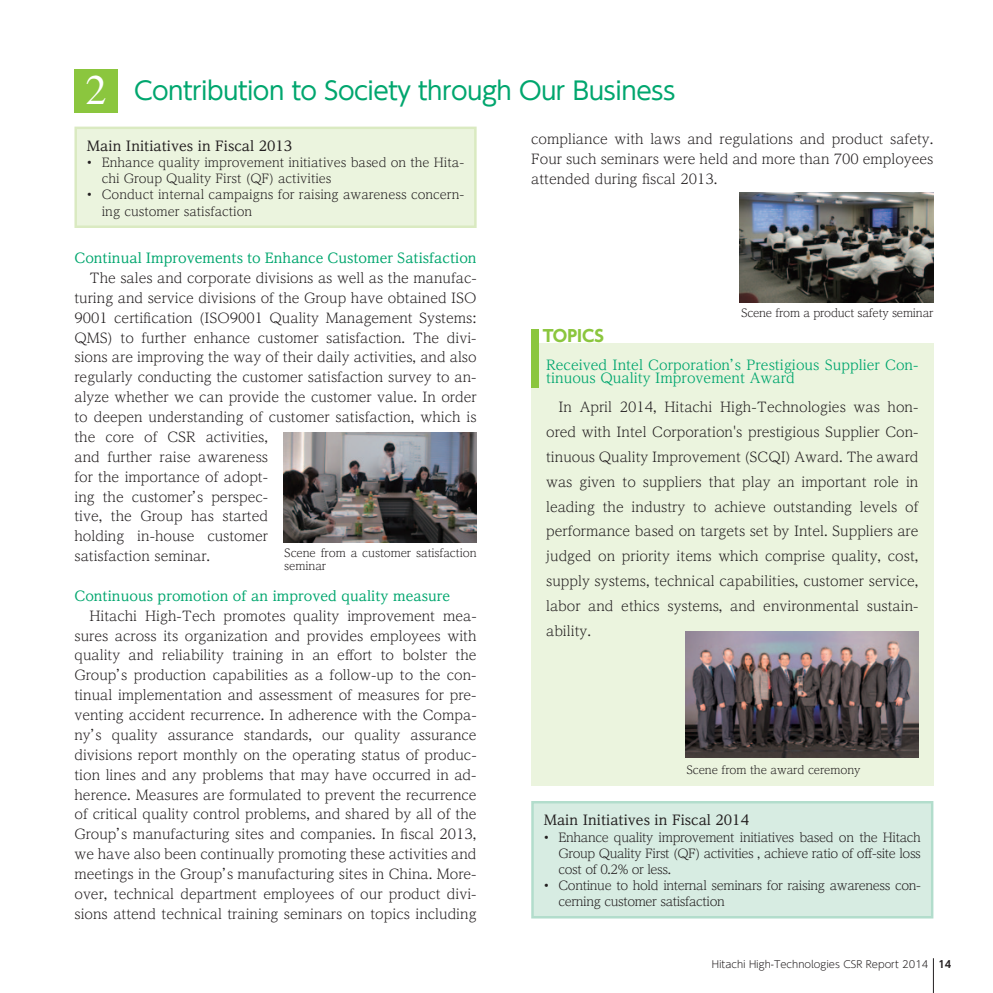
<style>
.page{position:relative;width:993px;height:993px;background:#fff}
.page>*{position:absolute;margin:0;border:0;box-sizing:border-box;transform-origin:0 0}
.t1{font:24.85px "UD Shin Go Pro";letter-spacing:-.02em;color:#00a66e}
.t2{font:700 16.1px "UD Shin Go Pro";color:#8bc63e}
.t3{font:300 13.65px/19.8px "UD Reimin Pro";color:#231f20;text-align:justify}
.t4{font:500 13.65px "UD Reimin Pro";color:#00a66e}
.t5{font:13.65px/13.7px "UD Reimin Pro";color:#00a66e}
.t6{font:500 13.65px "UD Reimin Pro";color:#231f20}
.t7{font:300 12.42px/16.1px "UD Reimin Pro";color:#231f20}
.t8{font:300 12.42px/16.1px "UD Reimin Pro";letter-spacing:-.03em;color:#231f20}
.t9{font:300 11.2px/12.4px "UD Reimin Pro";letter-spacing:-.01em;color:#231f20}
.t10{font:300 9.97px "UD Shin Go Pro";color:#231f20}
.s1{font-family:"Times";font-size:42.18px;color:#fff}
.s2{font-family:"UD Shin Go Pro De";font-weight:700}
</style>
<div class="page">
<div style="left:76px;top:128px;width:399px;height:99px;background:#ebf4de"></div>
<div style="left:74px;top:126px;width:402px;height:102px;border:2px solid #daeac1"></div>
<div style="left:532px;top:802px;width:399px;height:114px;background:#d7ece2"></div>
<div style="left:531px;top:800px;width:402px;height:118px;border:2px solid #b2ddcc"></div>
<img style="left:739px;top:192px;width:194px;height:110px">
<img style="left:283px;top:432px;width:193px;height:110px">
<div style="left:531px;top:343px;width:402px;height:442px;background:#ebf4de"></div>
<div style="left:74px;top:69px;width:44px;height:43px;background:#8bc63e"></div>
<div style="left:531px;top:329px;width:7px;height:59px;background:#8bc63e"></div>
<img style="left:685px;top:631px;width:233px;height:126px">
<hr style="left:932px;top:957px;width:1px;height:35px;background:#231f20">
<h1 class="t1" style="left:86px;top:71px;width:591px"><span class="s1">2</span> Contribution to Society through Our Business</h1>
<p class="t6" style="left:87px;top:135px;width:207px">Main Initiatives in Fiscal 2013</p>
<p class="t7" style="left:102px;top:154px;width:364px;text-indent:-15px">• Enhance quality improvement initiatives based on the Hita&shy;chi Group Quality First (QF) activities</p>
<p class="t7" style="left:102px;top:186px;width:364px;text-indent:-15px">• Conduct internal campaigns for raising awareness concern&shy;ing customer satisfaction</p>
<p class="t4" style="left:74px;top:247px;width:403px">Continual Improvements to Enhance Customer Satisfaction</p>
<p class="t3" style="left:74px;top:267px;width:403px;text-align:left;text-indent:15px">The sales and corporate divisions as well as the manufac&shy;turing and service divisions of the Group have obtained ISO 9001 certification (ISO9001 Quality Management Systems:<br>QMS) to further enhance customer satisfaction. The divi&shy;sions are improving the way of their daily activities, and also regularly conducting the customer satisfaction survey to an&shy;alyze whether we can provide the customer value. In order to deepen understanding of customer satisfaction, which is the core of CSR activities,<br>and further raise awareness<br>for the importance of adopt-<br>ing the customer’s perspec-<br>tive, the Group has started<br>holding in-house customer<br>satisfaction seminar.</p>
<p class="t4" style="left:74px;top:584px;width:377px">Continuous promotion of an improved quality measure</p>
<p class="t3" style="left:74px;top:605px;width:403px;text-indent:15px">Hitachi High-Tech promotes quality improvement mea&shy;sures across its organization and provides employees with quality and reliability training in an effort to bolster the Group’s production capabilities as a follow-up to the con&shy;tinual implementation and assessment of measures for pre&shy;venting accident recurrence. In adherence with the Compa&shy;ny’s quality assurance standards, our quality assurance divisions report monthly on the operating status of produc&shy;tion lines and any problems that may have occurred in ad&shy;herence. Measures are formulated to prevent the recurrence of critical quality control problems, and shared by all of the Group’s manufacturing sites and companies. In fiscal 2013, we have also been continually promoting these activities and meetings in the Group’s manufacturing sites in China. More&shy;over, technical department employees of our product divi&shy;sions attend technical training seminars on topics including</p>
<p class="t9" style="left:284px;top:546px;width:194px">Scene from a customer satisfaction seminar</p>
<p class="t3" style="left:531px;top:129px;width:403px">compliance with laws and regulations and product safety.<br>Four such seminars were held and more than 700 employees attended during fiscal 2013.</p>
<p class="t2" style="left:542px;top:323px;width:62px">TOPICS</p>
<p class="t9" style="left:740px;top:306px;width:194px">Scene from a product safety seminar</p>
<p class="t5" style="left:546px;top:357px;width:374px">Received Intel Corporation’s Prestigious Supplier Con&shy;tinuous Quality Improvement Award</p>
<p class="t3" style="left:546px;top:394px;width:374px;line-height:24.8px;text-indent:12px">In April 2014, Hitachi High-Technologies was hon&shy;ored with Intel Corporation's prestigious Supplier Con&shy;tinuous Quality Improvement (SCQI) Award. The award was given to suppliers that play an important role in leading the industry to achieve outstanding levels of performance based on targets set by Intel. Suppliers are judged on priority items which comprise quality, cost, supply systems, technical capabilities, customer service, labor and ethics systems, and environmental sustain&shy;ability.</p>
<p class="t9" style="left:686px;top:762px;width:176px">Scene from the award ceremony</p>
<p class="t6" style="left:543px;top:808px;width:207px">Main Initiatives in Fiscal 2014</p>
<p class="t7" style="left:558px;top:828px;width:364px;text-align:justify;text-indent:-15px">• Enhance quality improvement initiatives based on the Hitach Group Quality First (QF) activities , achieve ratio of off-site loss cost of 0.2% or less.</p>
<p class="t8" style="left:558px;top:876px;width:364px;text-indent:-15px">• Continue to hold internal seminars for raising awareness con&shy;cerning customer satisfaction</p>
<p class="t10" style="left:711px;top:956px;width:241px">Hitachi High-Technologies CSR Report 2014 <span class="s2">14</span></p>
</div>
